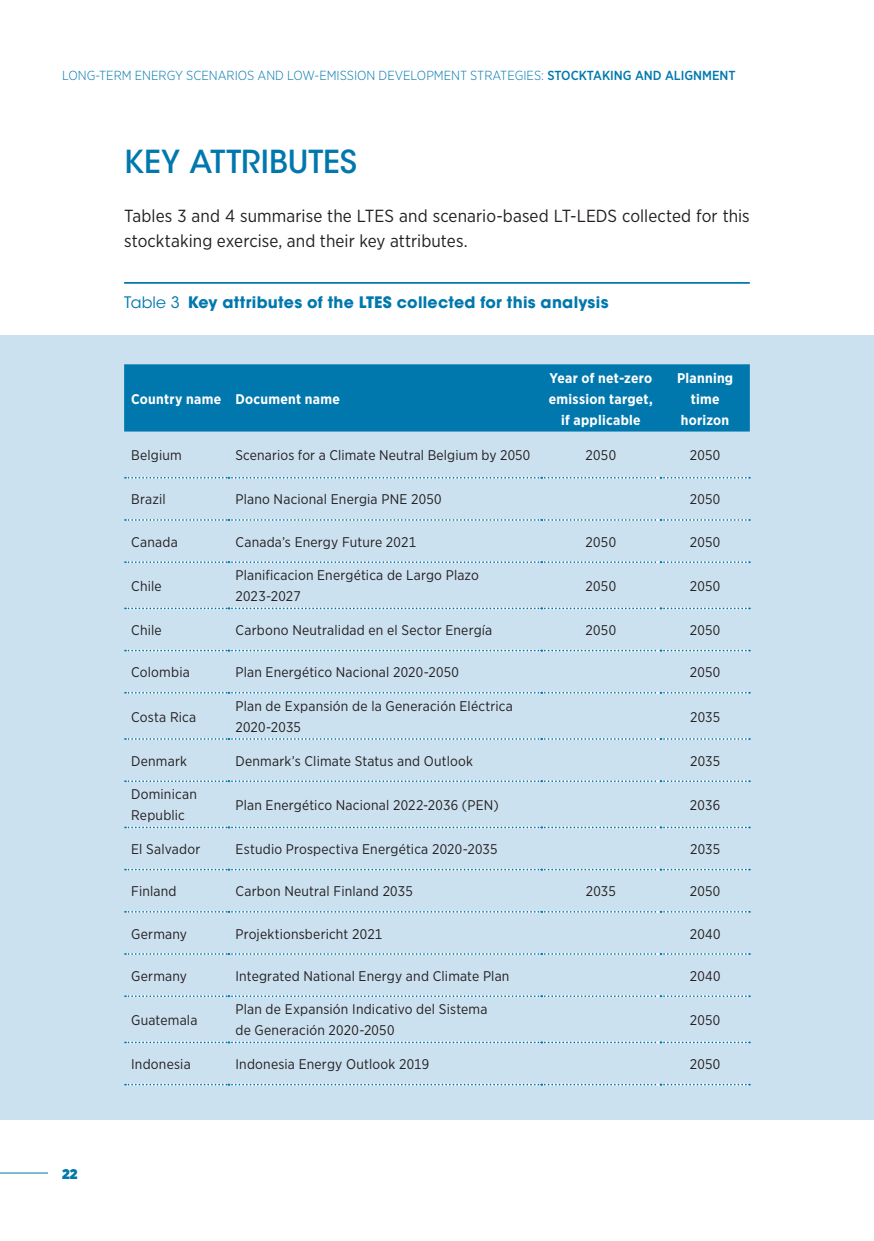
<style>
.page{position:relative;width:874px;height:1241px;background:#fff}
.page>*{position:absolute;margin:0;border:0;box-sizing:border-box;transform-origin:0 0}
._02_Subheadline{font:500 31.5px "ITC Avant Garde Std";color:#0078ae}
.Text_Body{font:17.5px/24.5px "Gotham Narrow";letter-spacing:.005em;color:#231f20}
.Figures_Tables_T{font:700 15.75px "ITC Avant Garde Std";letter-spacing:.02em;color:#0078ae}
.Tables_Text{font:14px/21px "Gotham Narrow";letter-spacing:.015em;color:#231f20}
.Tables_Head_W{font:700 14px/21px "Gotham Narrow";letter-spacing:.02em;color:#fff;text-align:center}
.t1{font:900 14px "Gotham Narrow";color:#0078ae}
.t2{font:300 13.12px "Gotham Narrow";color:#0078ae}
.s1{font-weight:500}
.s2{font-weight:400}
</style>
<div class="page">
<hr style="left:0;top:1172px;width:48px;height:1px;background:#0078ae">
<div style="left:0;top:335px;width:873px;height:784px;background:#cce1f0"></div>
<hr style="left:124px;top:282px;width:625px;height:2px;background:#0078ae">
<div style="left:124px;top:364px;width:625px;height:67px;background:#0078ae"></div>
<svg style="left:125px;top:477px;width:624px;height:1px"></svg>
<svg style="left:125px;top:519px;width:624px;height:2px"></svg>
<svg style="left:125px;top:561px;width:624px;height:2px"></svg>
<svg style="left:125px;top:607px;width:624px;height:2px"></svg>
<svg style="left:125px;top:649px;width:624px;height:2px"></svg>
<svg style="left:125px;top:691px;width:624px;height:2px"></svg>
<svg style="left:125px;top:738px;width:624px;height:1px"></svg>
<svg style="left:125px;top:780px;width:624px;height:2px"></svg>
<svg style="left:125px;top:826px;width:624px;height:2px"></svg>
<svg style="left:125px;top:868px;width:624px;height:2px"></svg>
<svg style="left:125px;top:911px;width:624px;height:1px"></svg>
<svg style="left:125px;top:953px;width:624px;height:1px"></svg>
<svg style="left:125px;top:995px;width:624px;height:1px"></svg>
<svg style="left:125px;top:1041px;width:624px;height:2px"></svg>
<svg style="left:125px;top:1083px;width:624px;height:2px"></svg>
<hr style="left:873px;top:0;width:1px;height:565px;background:#cce1f0">
<p class="t2" style="left:62px;top:67px;width:674px">LONG-TERM ENERGY SCENARIOS AND LOW-EMISSION DEVELOPMENT STRATEGIES: <span class="s1">STOCKTAKING AND ALIGNMENT</span></p>
<p class="_02_Subheadline" style="left:124px;top:142px;width:234px">KEY ATTRIBUTES</p>
<p class="Text_Body" style="left:124px;top:204px;width:627px">Tables 3 and 4 summarise the LTES and scenario-based LT-LEDS collected for this stocktaking exercise, and their key attributes.</p>
<p class="Figures_Tables_T" style="left:124px;top:292px;width:485px"><span class="s2">Table 3</span> Key attributes of the LTES collected for this analysis</p>
<p class="Tables_Head_W" style="left:131px;top:388px;width:92px">Country name</p>
<p class="Tables_Head_W" style="left:235px;top:388px;width:106px">Document name</p>
<p class="Tables_Head_W" style="left:548px;top:367px;width:105px">Year of net-zero emission target, if applicable</p>
<p class="Tables_Head_W" style="left:676px;top:367px;width:58px">Planning time horizon</p>
<p class="t1" style="left:62px;top:1163px;width:17px">22</p>
<p class="Tables_Text" style="left:131px;top:444px;width:52px">Belgium</p>
<p class="Tables_Text" style="left:235px;top:444px;width:296px">Scenarios for a Climate Neutral Belgium by 2050</p>
<p class="Tables_Text" style="left:585px;top:444px;width:32px">2050</p>
<p class="Tables_Text" style="left:689px;top:444px;width:32px">2050</p>
<p class="Tables_Text" style="left:131px;top:488px;width:36px">Brazil</p>
<p class="Tables_Text" style="left:235px;top:488px;width:208px">Plano Nacional Energia PNE 2050</p>
<p class="Tables_Text" style="left:689px;top:488px;width:32px">2050</p>
<p class="Tables_Text" style="left:131px;top:531px;width:48px">Canada</p>
<p class="Tables_Text" style="left:235px;top:531px;width:182px">Canada’s Energy Future 2021</p>
<p class="Tables_Text" style="left:585px;top:531px;width:32px">2050</p>
<p class="Tables_Text" style="left:689px;top:531px;width:32px">2050</p>
<p class="Tables_Text" style="left:131px;top:575px;width:32px">Chile</p>
<p class="Tables_Text" style="left:235px;top:564px;width:245px">Planificacion Energética de Largo Plazo<br>2023-2027</p>
<p class="Tables_Text" style="left:585px;top:575px;width:32px">2050</p>
<p class="Tables_Text" style="left:689px;top:575px;width:32px">2050</p>
<p class="Tables_Text" style="left:131px;top:619px;width:32px">Chile</p>
<p class="Tables_Text" style="left:235px;top:619px;width:258px">Carbono Neutralidad en el Sector Energía</p>
<p class="Tables_Text" style="left:585px;top:619px;width:32px">2050</p>
<p class="Tables_Text" style="left:689px;top:619px;width:32px">2050</p>
<p class="Tables_Text" style="left:131px;top:661px;width:60px">Colombia</p>
<p class="Tables_Text" style="left:235px;top:661px;width:225px">Plan Energético Nacional 2020-2050</p>
<p class="Tables_Text" style="left:689px;top:661px;width:32px">2050</p>
<p class="Tables_Text" style="left:131px;top:705px;width:67px">Costa Rica</p>
<p class="Tables_Text" style="left:235px;top:695px;width:279px">Plan de Expansión de la Generación Eléctrica<br>2020-2035</p>
<p class="Tables_Text" style="left:689px;top:705px;width:32px">2035</p>
<p class="Tables_Text" style="left:131px;top:750px;width:57px">Denmark</p>
<p class="Tables_Text" style="left:235px;top:750px;width:239px">Denmark’s Climate Status and Outlook</p>
<p class="Tables_Text" style="left:689px;top:750px;width:32px">2035</p>
<p class="Tables_Text" style="left:131px;top:783px;width:67px">Dominican<br>Republic</p>
<p class="Tables_Text" style="left:235px;top:794px;width:265px">Plan Energético Nacional 2022-2036 (PEN)</p>
<p class="Tables_Text" style="left:689px;top:794px;width:32px">2036</p>
<p class="Tables_Text" style="left:131px;top:838px;width:71px">El Salvador</p>
<p class="Tables_Text" style="left:235px;top:838px;width:263px">Estudio Prospectiva Energética 2020-2035</p>
<p class="Tables_Text" style="left:689px;top:838px;width:32px">2035</p>
<p class="Tables_Text" style="left:131px;top:880px;width:47px">Finland</p>
<p class="Tables_Text" style="left:235px;top:880px;width:179px">Carbon Neutral Finland 2035</p>
<p class="Tables_Text" style="left:585px;top:880px;width:32px">2035</p>
<p class="Tables_Text" style="left:689px;top:880px;width:32px">2050</p>
<p class="Tables_Text" style="left:131px;top:922px;width:57px">Germany</p>
<p class="Tables_Text" style="left:235px;top:922px;width:148px">Projektionsbericht 2021</p>
<p class="Tables_Text" style="left:689px;top:922px;width:32px">2040</p>
<p class="Tables_Text" style="left:131px;top:964px;width:57px">Germany</p>
<p class="Tables_Text" style="left:235px;top:964px;width:275px">Integrated National Energy and Climate Plan</p>
<p class="Tables_Text" style="left:689px;top:964px;width:32px">2040</p>
<p class="Tables_Text" style="left:131px;top:1009px;width:68px">Guatemala</p>
<p class="Tables_Text" style="left:235px;top:998px;width:253px">Plan de Expansión Indicativo del Sistema de Generación 2020-2050</p>
<p class="Tables_Text" style="left:689px;top:1009px;width:32px">2050</p>
<p class="Tables_Text" style="left:131px;top:1053px;width:61px">Indonesia</p>
<p class="Tables_Text" style="left:235px;top:1053px;width:195px">Indonesia Energy Outlook 2019</p>
<p class="Tables_Text" style="left:689px;top:1053px;width:32px">2050</p>
</div>
